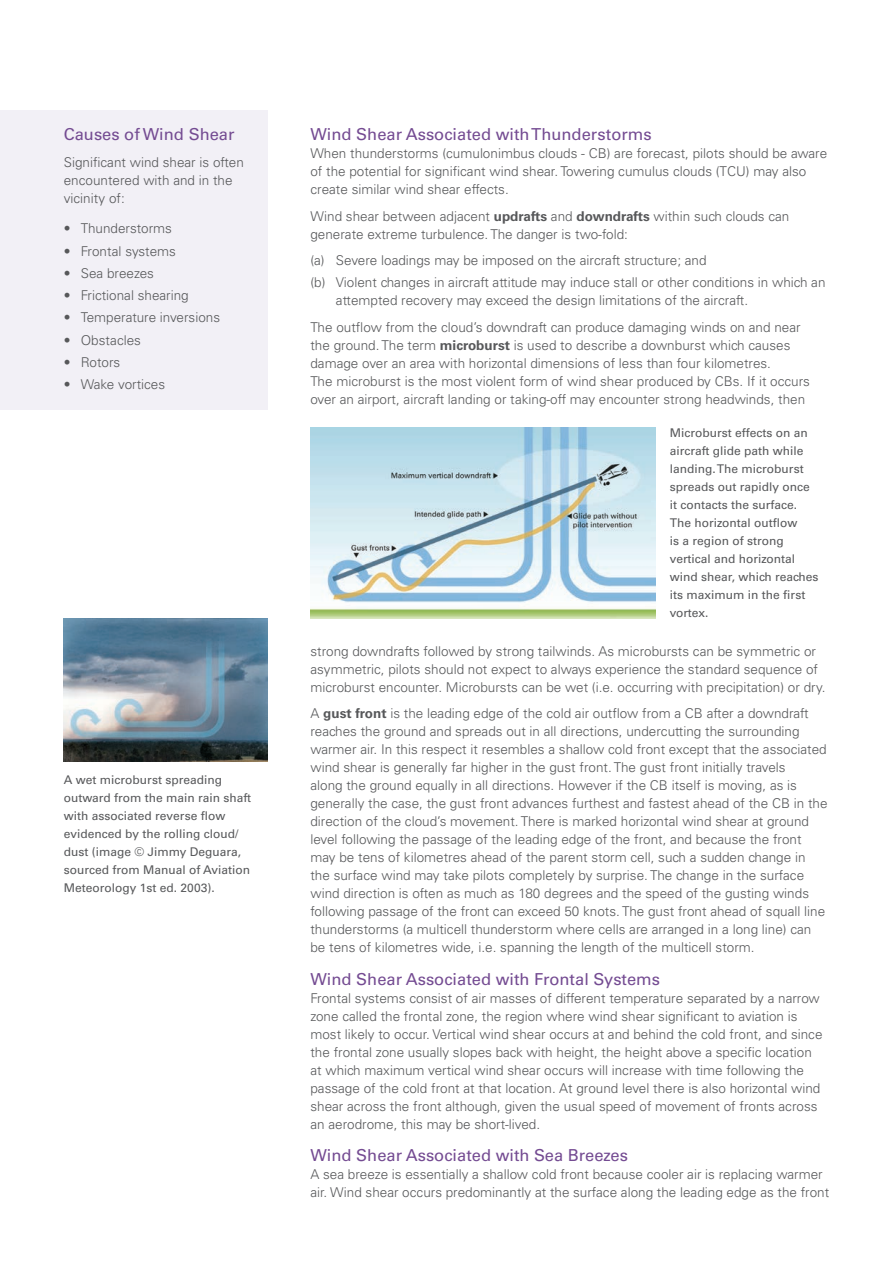
<style>
.page{position:relative;width:893px;height:1263px;background:#fff}
.page>*{position:absolute;margin:0;border:0;box-sizing:border-box;transform-origin:0 0}
.t1{font:500 16.5px "Univers CE";color:#744b92}
.t2{font:300 13.5px/18px "Univers";color:#57585a}
.t3{font:500 12px/18px "Univers CE";color:#57585a}
.s1{font-weight:700}
</style>
<div class="page">
<div style="left:0;top:111px;width:268px;height:299px;background:#f2f0f6"></div>
<img style="left:64px;top:619px;width:204px;height:143px">
<img style="left:310px;top:427px;width:345px;height:191px">
<p class="t1" style="left:64px;top:125px;width:172px">Causes of Wind Shear</p>
<p class="t2" style="left:64px;top:153px;width:182px">Significant wind shear is often encountered with and in the vicinity of:</p>
<p class="t2" style="left:64px;top:220px;width:110px">• Thunderstorms</p>
<p class="t2" style="left:64px;top:242px;width:114px">• Frontal systems</p>
<p class="t2" style="left:64px;top:264px;width:92px">• Sea breezes</p>
<p class="t2" style="left:64px;top:286px;width:127px">• Frictional shearing</p>
<p class="t2" style="left:64px;top:309px;width:158px">• Temperature inversions</p>
<p class="t2" style="left:64px;top:331px;width:79px">• Obstacles</p>
<p class="t2" style="left:64px;top:353px;width:58px">• Rotors</p>
<p class="t2" style="left:64px;top:375px;width:103px">• Wake vortices</p>
<p class="t3" style="left:64px;top:771px;width:189px">A wet microburst spreading outward from the main rain shaft with associated reverse flow evidenced by the rolling cloud/ dust (image © Jimmy Deguara, sourced from Manual of Aviation<br>Meteorology 1st ed. 2003).</p>
<p class="t1" style="left:310px;top:125px;width:343px">Wind Shear Associated with Thunderstorms</p>
<p class="t2" style="left:310px;top:144px;width:518px">When thunderstorms (cumulonimbus clouds - CB) are forecast, pilots should be aware of the potential for significant wind shear. Towering cumulus clouds (TCU) may also create similar wind shear effects.</p>
<p class="t2" style="left:310px;top:207px;width:480px">Wind shear between adjacent <span class="s1">updrafts</span> and <span class="s1">downdrafts</span> within such clouds can generate extreme turbulence. The danger is two-fold:</p>
<p class="t2" style="left:310px;top:249px;width:517px;line-height:22.2px">(a) Severe loadings may be imposed on the aircraft structure; and<br>(b) Violent changes in aircraft attitude may induce stall or other conditions in which an</p>
<p class="t2" style="left:310px;top:287px;width:492px;line-height:26.5px;text-indent:26px">attempted recovery may exceed the design limitations of the aircraft.<br>The outflow from the cloud’s downdraft can produce damaging winds on and near</p>
<p class="t2" style="left:310px;top:336px;width:501px">the ground. The term <span class="s1">microburst</span> is used to describe a downburst which causes damage over an area with horizontal dimensions of less than four kilometres.<br>The microburst is the most violent form of wind shear produced by CBs. If it occurs over an airport, aircraft landing or taking-off may encounter strong headwinds, then</p>
<p class="t3" style="left:670px;top:424px;width:150px">Microburst effects on an aircraft glide path while landing. The microburst spreads out rapidly once it contacts the surface.<br>The horizontal outflow<br>is a region of strong vertical and horizontal wind shear, which reaches its maximum in the first vortex.</p>
<p class="t2" style="left:310px;top:642px;width:517px">strong downdrafts followed by strong tailwinds. As microbursts can be symmetric or asymmetric, pilots should not expect to always experience the standard sequence of microburst encounter. Microbursts can be wet (i.e. occurring with precipitation) or dry.</p>
<p class="t2" style="left:310px;top:705px;width:519px">A <span class="s1">gust front</span> is the leading edge of the cold air outflow from a CB after a downdraft reaches the ground and spreads out in all directions, undercutting the surrounding warmer air. In this respect it resembles a shallow cold front except that the associated wind shear is generally far higher in the gust front. The gust front initially travels<br>along the ground equally in all directions. However if the CB itself is moving, as is generally the case, the gust front advances furthest and fastest ahead of the CB in the direction of the cloud’s movement. There is marked horizontal wind shear at ground level following the passage of the leading edge of the front, and because the front may be tens of kilometres ahead of the parent storm cell, such a sudden change in the surface wind may take pilots completely by surprise. The change in the surface wind direction is often as much as 180 degrees and the speed of the gusting winds following passage of the front can exceed 50 knots. The gust front ahead of squall line thunderstorms (a multicell thunderstorm where cells are arranged in a long line) can be tens of kilometres wide, i.e. spanning the length of the multicell storm.</p>
<p class="t1" style="left:310px;top:969px;width:351px">Wind Shear Associated with Frontal Systems</p>
<p class="t2" style="left:310px;top:989px;width:514px">Frontal systems consist of air masses of different temperature separated by a narrow zone called the frontal zone, the region where wind shear significant to aviation is most likely to occur. Vertical wind shear occurs at and behind the cold front, and since the frontal zone usually slopes back with height, the height above a specific location at which maximum vertical wind shear occurs will increase with time following the passage of the cold front at that location. At ground level there is also horizontal wind shear across the front although, given the usual speed of movement of fronts across an aerodrome, this may be short-lived.</p>
<p class="t1" style="left:310px;top:1146px;width:319px">Wind Shear Associated with Sea Breezes</p>
<p class="t2" style="left:310px;top:1165px;width:520px">A sea breeze is essentially a shallow cold front because cooler air is replacing warmer air. Wind shear occurs predominantly at the surface along the leading edge as the front</p>
</div>
